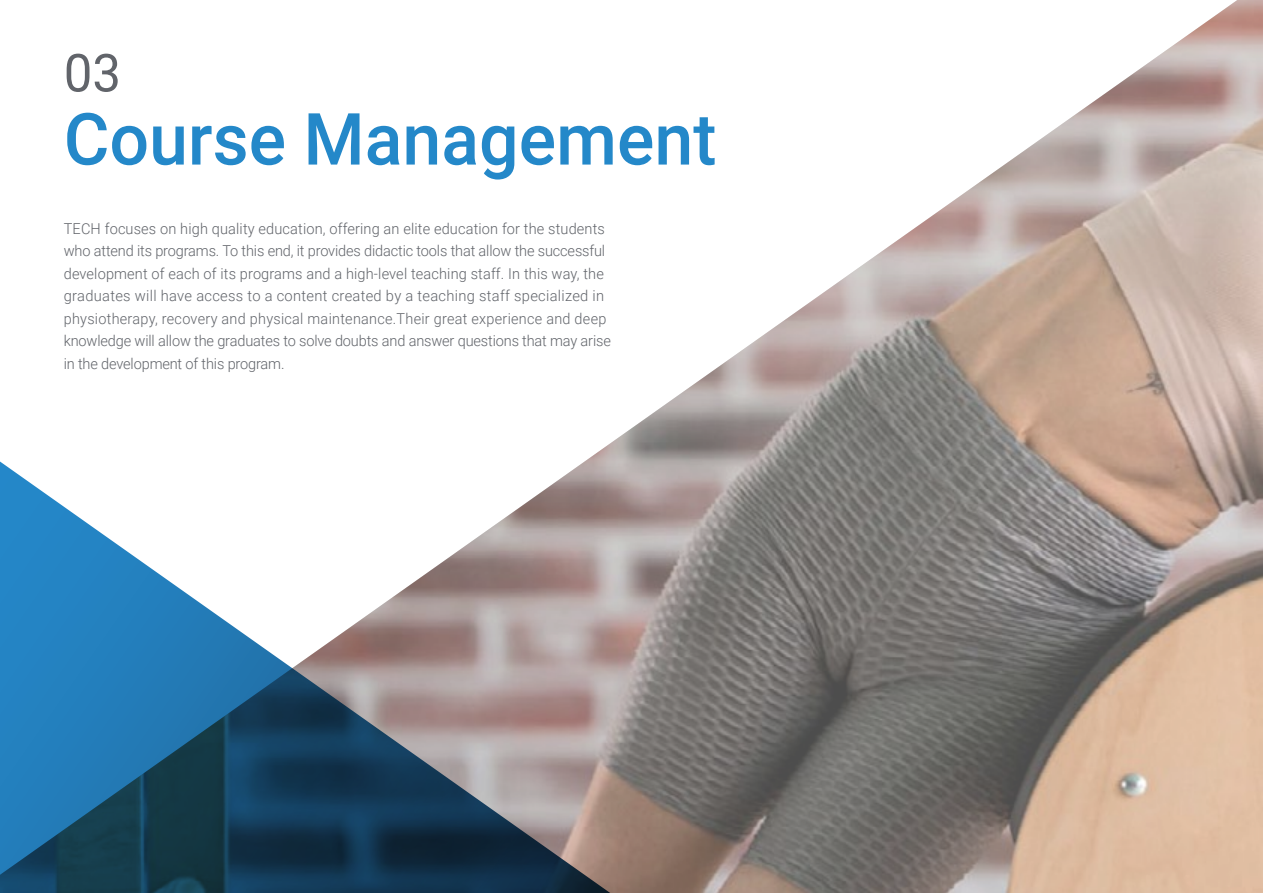
<style>
.page{position:relative;width:1263px;height:893px;background:#fff}
.page>*{position:absolute;margin:0;border:0;box-sizing:border-box;transform-origin:0 0}
.t1{font:500 72px "Roboto";color:#2488c9}
.t2{font:52.5px "Roboto";color:#61646a}
.t3{font:300 15px/22.5px "Roboto";letter-spacing:.01em;color:#61646a}
</style>
<div class="page">
<img style="left:607px;top:0;width:656px;height:893px">
<svg style="left:0;top:446px;width:640px;height:447px"></svg>
<h2 class="t2" style="left:64px;top:36px;width:59px">03</h2>
<h1 class="t1" style="left:64px;top:89px;width:654px">Course Management</h1>
<p class="t3" style="left:64px;top:216px;width:549px">TECH focuses on high quality education, offering an elite education for the students who attend its programs. To this end, it provides didactic tools that allow the successful development of each of its programs and a high-level teaching staff. In this way, the graduates will have access to a content created by a teaching staff specialized in physiotherapy, recovery and physical maintenance.Their great experience and deep knowledge will allow the graduates to solve doubts and answer questions that may arise in the development of this program.</p>
</div>
